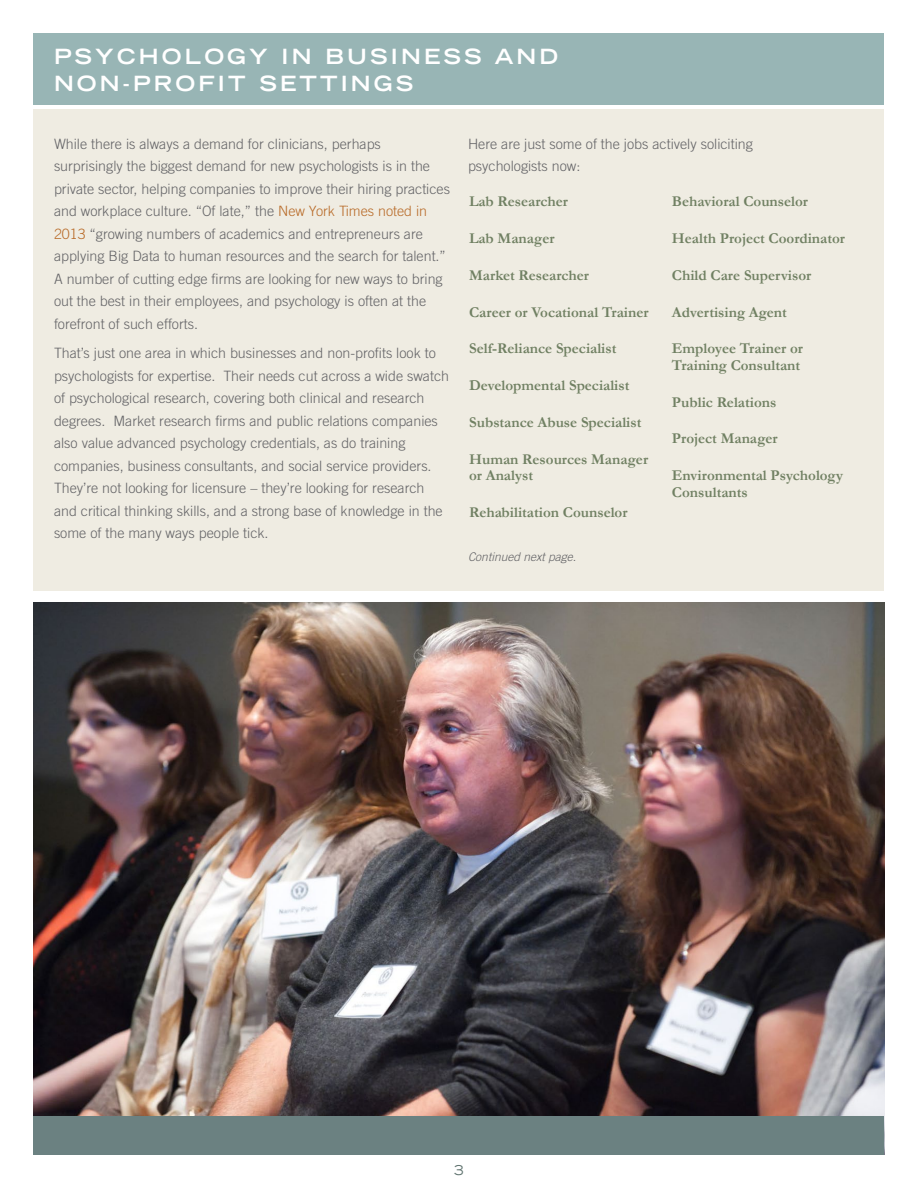
<style>
.page{position:relative;width:918px;height:1188px;background:#fff}
.page>*{position:absolute;margin:0;border:0;box-sizing:border-box;transform-origin:0 0}
.t1{font:700 expanded 21px/27px "Trade Gothic LH";letter-spacing:.15em;color:#fff}
.Garamond_Text{font:700 15px/16.5px "Garamond";color:#708062}
.Garamond_Text-2{font:300 14.25px/22.5px "Trade Gothic";color:#636366}
.t2{font:expanded 13.5px "Trade Gothic LH";color:#5f736f}
.Garamond_Text-3{font:italic 300 12px "Trade Gothic";color:#636366}
.s1{color:#b86a27}
</style>
<div class="page">
<div style="left:34px;top:110px;width:850px;height:481px;background:#efece2"></div>
<img style="left:34px;top:602px;width:850px;height:514px">
<div style="left:34px;top:1116px;width:850px;height:38px;background:#6b8181"></div>
<div style="left:34px;top:34px;width:850px;height:71px;background:#98b5b5"></div>
<p class="t1" style="left:54px;top:43px;width:506px">PSYCHOLOGY IN BUSINESS AND<br>NON-PROFIT SETTINGS</p>
<p class="Garamond_Text-2" style="left:54px;top:132px;width:398px">While there is always a demand for clinicians, perhaps surprisingly the biggest demand for new psychologists is in the private sector, helping companies to improve their hiring practices and workplace culture. “Of late,” the <span class="s1">New York Times noted in 2013</span> “growing numbers of academics and entrepreneurs are applying Big Data to human resources and the search for talent.” A number of cutting edge firms are looking for new ways to bring out the best in their employees, and psychology is often at the forefront of such efforts.</p>
<p class="Garamond_Text-2" style="left:54px;top:342px;width:397px">That’s just one area in which businesses and non-profits look to psychologists for expertise. Their needs cut across a wide swatch of psychological research, covering both clinical and research degrees. Market research firms and public relations companies also value advanced psychology credentials, as do training companies, business consultants, and social service providers.<br>They’re not looking for licensure – they’re looking for research and critical thinking skills, and a strong base of knowledge in the some of the many ways people tick.</p>
<p class="Garamond_Text-2" style="left:468px;top:132px;width:286px">Here are just some of the jobs actively soliciting psychologists now:</p>
<p class="Garamond_Text" style="left:469px;top:193px;width:100px">Lab Researcher</p>
<p class="Garamond_Text" style="left:469px;top:230px;width:87px">Lab Manager</p>
<p class="Garamond_Text" style="left:469px;top:267px;width:121px">Market Researcher</p>
<p class="Garamond_Text" style="left:469px;top:303px;width:181px">Career or Vocational Trainer</p>
<p class="Garamond_Text" style="left:469px;top:340px;width:149px">Self-Reliance Specialist</p>
<p class="Garamond_Text" style="left:469px;top:377px;width:162px">Developmental Specialist</p>
<p class="Garamond_Text" style="left:469px;top:414px;width:174px">Substance Abuse Specialist</p>
<p class="Garamond_Text" style="left:469px;top:450px;width:181px">Human Resources Manager or Analyst</p>
<p class="Garamond_Text" style="left:469px;top:504px;width:160px">Rehabilitation Counselor</p>
<p class="Garamond_Text-3" style="left:468px;top:549px;width:110px">Continued next page.</p>
<p class="Garamond_Text" style="left:672px;top:193px;width:138px">Behavioral Counselor</p>
<p class="Garamond_Text" style="left:672px;top:230px;width:175px">Health Project Coordinator</p>
<p class="Garamond_Text" style="left:672px;top:267px;width:141px">Child Care Supervisor</p>
<p class="Garamond_Text" style="left:672px;top:303px;width:116px">Advertising Agent</p>
<p class="Garamond_Text" style="left:672px;top:340px;width:133px">Employee Trainer or<br>Training Consultant</p>
<p class="Garamond_Text" style="left:672px;top:393px;width:106px">Public Relations</p>
<p class="Garamond_Text" style="left:672px;top:430px;width:107px">Project Manager</p>
<p class="Garamond_Text" style="left:672px;top:467px;width:173px">Environmental Psychology<br>Consultants</p>
<p class="t2" style="left:454px;top:1162px;width:11px">3</p>
</div>
